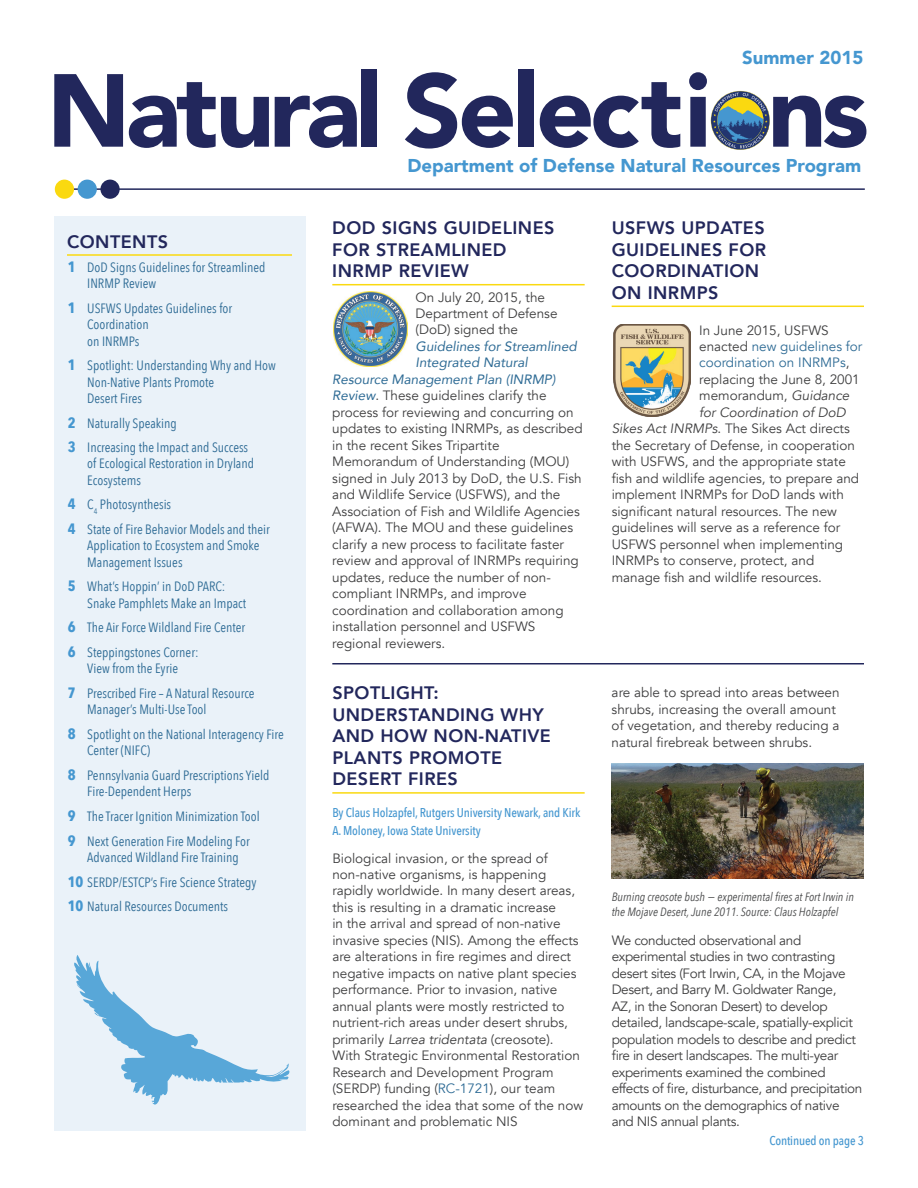
<style>
.page{position:relative;width:918px;height:1188px;background:#fff}
.page>*{position:absolute;margin:0;border:0;box-sizing:border-box;transform-origin:0 0}
.t1{font:900 102.45px "Avenir LT Std";letter-spacing:-.045em;color:#22275c}
.t2{font:900 18.6px "Avenir";color:#4597d0}
.t3{font:900 18.6px "Avenir LT Std";color:#4597d0}
.t4{font:800 18px/21.6px "Avenir";letter-spacing:.025em;color:#22275c}
.t5{font:13.5px/16.5px "Avenir";color:#3e3e3f}
.t6{font:13.5px/24.8px "Avenir Next Condensed";color:#2e6b95}
.t7{font:13.5px/16.5px "Avenir";letter-spacing:-.025em;color:#3e3e3f}
.t8{font:italic 13.5px "Avenir";color:#2e6b95}
.t9{font:13.5px "Avenir";color:#2e6b95}
.t10{font:italic 13.5px "Avenir";color:#3e3e3f}
.t11{font:500 12.75px/18px "Avenir Next Condensed";letter-spacing:-.01em;color:#4597d0}
.t12{font:italic 12px/15px "Avenir Next Condensed";color:#4b4c4d}
.s1{font-weight:700;font-size:15px;color:#4597d0}
.s2{font-style:italic;color:#2e6b95}
.s3{font-style:italic}
.s4{color:#2e6b95}
.s5{color:#3e3e3f}
</style>
<div class="page">
<svg style="left:711px;top:91px;width:59px;height:59px"></svg>
<hr style="left:56px;top:188px;width:809px;height:2px;background:#22275c">
<div style="left:55px;top:180px;width:19px;height:19px;background:#fad910;border-radius:50%"></div>
<div style="left:78px;top:180px;width:19px;height:19px;background:#4597d0;border-radius:50%"></div>
<div style="left:100px;top:180px;width:20px;height:19px;background:#22275c;border-radius:50%"></div>
<div style="left:54px;top:216px;width:252px;height:915px;background:#eaf2f9"></div>
<hr style="left:67px;top:254px;width:225px;height:2px;background:#fad910">
<hr style="left:332px;top:284px;width:253px;height:1px;background:#fad910">
<img style="left:333px;top:292px;width:75px;height:74px">
<hr style="left:612px;top:306px;width:252px;height:1px;background:#fad910">
<img style="left:613px;top:324px;width:78px;height:93px">
<hr style="left:332px;top:792px;width:253px;height:2px;background:#fad910">
<img style="left:612px;top:764px;width:252px;height:115px">
<hr style="left:332px;top:663px;width:532px;height:1px;background:#22275c">
<svg style="left:74px;top:955px;width:216px;height:150px"></svg>
<h2 class="t3" style="left:742px;top:46px;width:123px">Summer 2015</h2>
<h1 class="t1" style="left:47px;top:49px;width:823px">Natural Selections</h1>
<h2 class="t2" style="left:407px;top:150px;width:455px">Department of Defense Natural Resources Program</h2>
<h3 class="t4" style="left:67px;top:230px;width:103px">CONTENTS</h3>
<p class="t6" style="left:87px;top:259px;width:180px;line-height:16.2px;text-indent:-19px"><span class="s1">1</span> DoD Signs Guidelines for Streamlined<br>INRMP Review</p>
<p class="t6" style="left:87px;top:300px;width:146px;line-height:16.2px;text-indent:-19px"><span class="s1">1</span> USFWS Updates Guidelines for<br>Coordination<br>on INRMPs</p>
<p class="t6" style="left:87px;top:357px;width:190px;line-height:16.2px;text-indent:-19px"><span class="s1">1</span> Spotlight: Understanding Why and How<br>Non-Native Plants Promote<br>Desert Fires</p>
<p class="t6" style="left:68px;top:410px;width:182px"><span class="s1">2</span> Naturally Speaking<br><span class="s1">3</span> Increasing the Impact and Success</p>
<p class="t6" style="left:87px;top:455px;width:168px;line-height:16.2px">of Ecological Restoration in Dryland<br>Ecosystems</p>
<p class="t6" style="left:68px;top:492px;width:204px"><span class="s1">4</span> C<sub>4</sub> Photosynthesis<br><span class="s1">4</span> State of Fire Behavior Models and their</p>
<p class="t6" style="left:87px;top:537px;width:174px;line-height:16.2px">Application to Ecosystem and Smoke<br>Management Issues</p>
<p class="t6" style="left:87px;top:578px;width:160px;line-height:16.2px;text-indent:-19px"><span class="s1">5</span> What’s Hoppin’ in DoD PARC:<br>Snake Pamphlets Make an Impact</p>
<p class="t6" style="left:68px;top:615px;width:179px"><span class="s1">6</span> The Air Force Wildland Fire Center<br><span class="s1">6</span> Steppingstones Corner:</p>
<p class="t6" style="left:68px;top:655px;width:188px;text-indent:19px">View from the Eyrie<br><span class="s1">7</span> Prescribed Fire – A Natural Resource</p>
<p class="t6" style="left:68px;top:696px;width:218px;text-indent:19px">Manager’s Multi-Use Tool<br><span class="s1">8</span> Spotlight on the National Interagency Fire</p>
<p class="t6" style="left:68px;top:737px;width:203px;text-indent:19px">Center (NIFC)<br><span class="s1">8</span> Pennsylvania Guard Prescriptions Yield</p>
<p class="t6" style="left:68px;top:778px;width:193px;text-indent:19px">Fire-Dependent Herps<br><span class="s1">9</span> The Tracer Ignition Minimization Tool<br><span class="s1">9</span> Next Generation Fire Modeling For</p>
<p class="t6" style="left:68px;top:844px;width:190px;text-indent:19px">Advanced Wildland Fire Training<br><span class="s1">10</span> SERDP/ESTCP’s Fire Science Strategy<br><span class="s1">10</span> Natural Resources Documents</p>
<h3 class="t4" style="left:332px;top:217px;width:224px">DOD SIGNS GUIDELINES<br>FOR STREAMLINED<br>INRMP REVIEW</h3>
<p class="t5" style="left:416px;top:289px;width:144px">On July 20, 2015, the<br>Department of Defense (DoD) signed the</p>
<p class="t8" style="left:416px;top:338px;width:163px">Guidelines for Streamlined</p>
<p class="t8" style="left:416px;top:355px;width:114px">Integrated Natural</p>
<p class="t8" style="left:332px;top:371px;width:225px">Resource Management Plan (INRMP)</p>
<p class="t5" style="left:332px;top:388px;width:216px"><span class="s2">Review</span>. These guidelines clarify the</p>
<p class="t5" style="left:332px;top:404px;width:243px">process for reviewing and concurring on</p>
<p class="t5" style="left:332px;top:421px;width:252px">updates to existing INRMPs, as described</p>
<p class="t5" style="left:332px;top:437px;width:169px">in the recent Sikes Tripartite</p>
<p class="t5" style="left:332px;top:454px;width:239px">Memorandum of Understanding (MOU)</p>
<p class="t5" style="left:332px;top:470px;width:251px">signed in July 2013 by DoD, the U.S. Fish</p>
<p class="t5" style="left:332px;top:487px;width:230px">and Wildlife Service (USFWS), and the</p>
<p class="t5" style="left:332px;top:503px;width:249px">Association of Fish and Wildlife Agencies</p>
<p class="t5" style="left:332px;top:520px;width:242px">(AFWA). The MOU and these guidelines</p>
<p class="t5" style="left:332px;top:536px;width:233px">clarify a new process to facilitate faster</p>
<p class="t5" style="left:332px;top:553px;width:248px">review and approval of INRMPs requiring</p>
<p class="t5" style="left:332px;top:569px;width:220px">updates, reduce the number of non-</p>
<p class="t5" style="left:332px;top:586px;width:196px">compliant INRMPs, and improve</p>
<p class="t5" style="left:332px;top:602px;width:233px">coordination and collaboration among</p>
<p class="t5" style="left:332px;top:619px;width:204px">installation personnel and USFWS</p>
<p class="t5" style="left:332px;top:635px;width:114px">regional reviewers.</p>
<h3 class="t4" style="left:332px;top:682px;width:220px">SPOTLIGHT:<br>UNDERSTANDING WHY<br>AND HOW NON-NATIVE<br>PLANTS PROMOTE<br>DESERT FIRES</h3>
<p class="t11" style="left:332px;top:803px;width:250px">By Claus Holzapfel, Rutgers University Newark, and Kirk<br>A. Moloney, Iowa State University</p>
<p class="t5" style="left:332px;top:850px;width:252px">Biological invasion, or the spread of non-native organisms, is happening rapidly worldwide. In many desert areas, this is resulting in a dramatic increase<br>in the arrival and spread of non-native invasive species (NIS). Among the effects are alterations in fire regimes and direct negative impacts on native plant species performance. Prior to invasion, native annual plants were mostly restricted to nutrient-rich areas under desert shrubs, primarily <span class="s3">Larrea tridentata</span> (creosote).<br>With Strategic Environmental Restoration Research and Development Program (SERDP) funding (<span class="s4">RC-1721</span>), our team researched the idea that some of the now dominant and problematic NIS</p>
<h3 class="t4" style="left:612px;top:217px;width:156px">USFWS UPDATES<br>GUIDELINES FOR<br>COORDINATION<br>ON INRMPS</h3>
<p class="t5" style="left:699px;top:322px;width:131px">In June 2015, USFWS</p>
<p class="t9" style="left:699px;top:338px;width:165px"><span class="s5">enacted</span> new guidelines for</p>
<p class="t9" style="left:699px;top:355px;width:152px">coordination on INRMPs<span class="s5">,</span></p>
<p class="t5" style="left:699px;top:371px;width:162px">replacing the June 8, 2001</p>
<p class="t5" style="left:699px;top:388px;width:152px">memorandum, <span class="s3">Guidance</span></p>
<p class="t10" style="left:699px;top:404px;width:148px">for Coordination of DoD</p>
<p class="t5" style="left:612px;top:421px;width:240px"><span class="s3">Sikes Act INRMPs</span>. The Sikes Act directs</p>
<p class="t5" style="left:612px;top:437px;width:245px">the Secretary of Defense, in cooperation</p>
<p class="t5" style="left:612px;top:454px;width:236px">with USFWS, and the appropriate state</p>
<p class="t5" style="left:612px;top:470px;width:249px">fish and wildlife agencies, to prepare and</p>
<p class="t5" style="left:612px;top:487px;width:234px">implement INRMPs for DoD lands with</p>
<p class="t5" style="left:612px;top:503px;width:227px">significant natural resources. The new</p>
<p class="t5" style="left:612px;top:520px;width:230px">guidelines will serve as a reference for</p>
<p class="t5" style="left:612px;top:536px;width:233px">USFWS personnel when implementing</p>
<p class="t5" style="left:612px;top:553px;width:204px">INRMPs to conserve, protect, and</p>
<p class="t5" style="left:612px;top:569px;width:212px">manage fish and wildlife resources.</p>
<p class="t5" style="left:612px;top:685px;width:230px">are able to spread into areas between shrubs, increasing the overall amount of vegetation, and thereby reducing a natural firebreak between shrubs.</p>
<p class="t12" style="left:612px;top:889px;width:244px">Burning creosote bush − experimental fires at Fort Irwin in the Mojave Desert, June 2011. Source: Claus Holzapfel</p>
<p class="t7" style="left:612px;top:932px;width:252px">We conducted observational and experimental studies in two contrasting desert sites (Fort Irwin, CA, in the Mojave Desert, and Barry M. Goldwater Range,<br>AZ, in the Sonoran Desert) to develop detailed, landscape-scale, spatially-explicit population models to describe and predict fire in desert landscapes. The multi-year experiments examined the combined effects of fire, disturbance, and precipitation amounts on the demographics of native and NIS annual plants.</p>
<p class="t11" style="left:769px;top:1131px;width:96px">Continued on page 3</p>
</div>
